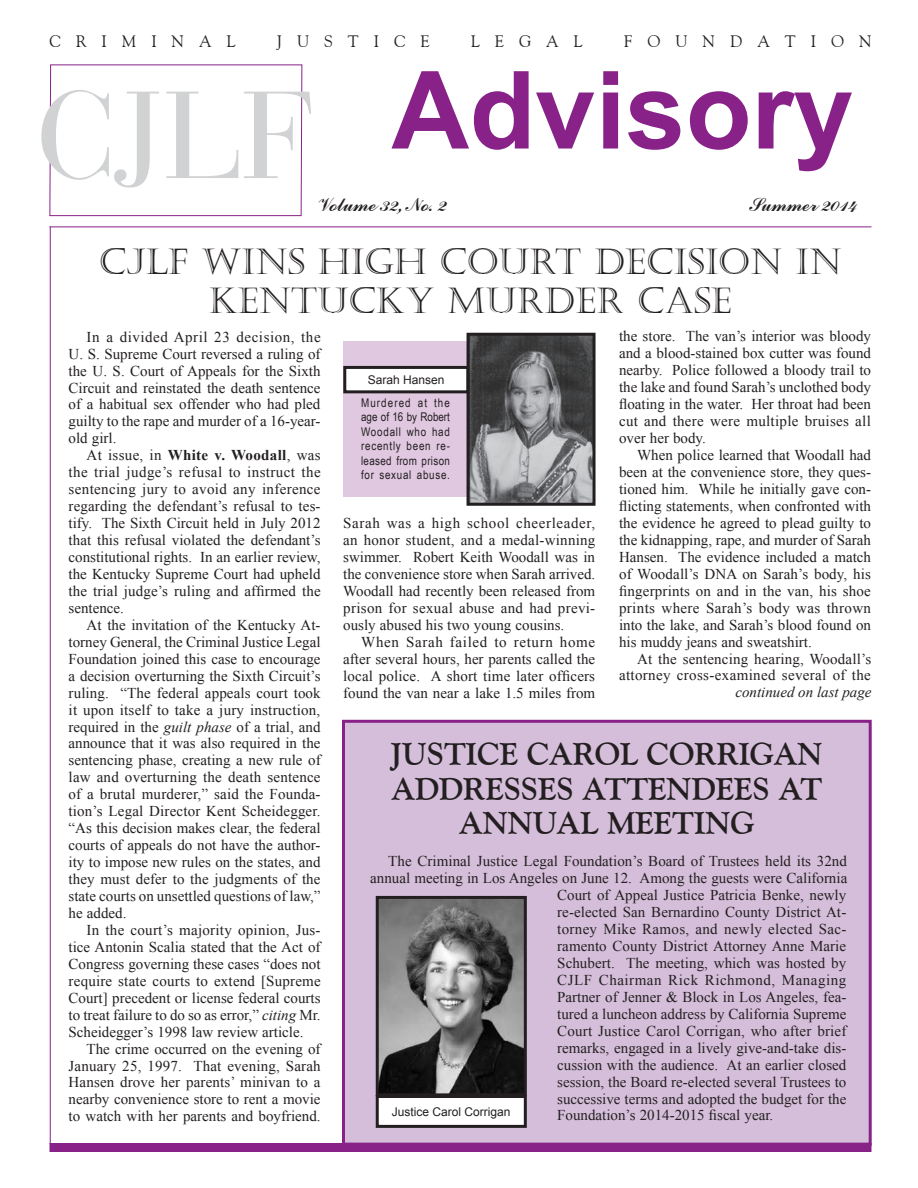
<style>
.page{position:relative;width:918px;height:1188px;background:#fff}
.page>*{position:absolute;margin:0;border:0;box-sizing:border-box;transform-origin:0 0}
.Z1-CJLF{font:130.5px "Bauer Bodoni BT";color:#d1d2d4}
.Z1-Advisory{font:700 108px "Arial";color:#828}
.HD_-_Castellar{font:36px/39.6px "Castellar";color:#231f20;text-align:center}
.HD_-_Goudy{font:700 31.5px/34.7px "Goudy Old Style BT";color:#231f20;text-align:center}
.Z1-Volume{font:21px "Commercial Script BT";color:#231f20}
.t1{font:16.5px "Goudy Old Style BT";color:#231f20}
.Body_text{font:15px/17px "Times New Roman";color:#231f20;text-align:justify}
.Body_text-2{font:15px/17px "Times New Roman";letter-spacing:.025em;color:#231f20;text-align:right}
.Body_text-3{font:15px "Times New Roman";letter-spacing:.02em;color:#231f20}
.Body_text-4{font:15px "Times New Roman";letter-spacing:.035em;color:#231f20}
.Continued_On{font:italic 15px "Times New Roman";color:#231f20}
.Caption_left{font:12px/14.4px "Arial Narrow";letter-spacing:.06em;color:#231f20;text-align:justify}
.Caption_center{font:12px "Arial";color:#231f20}
.s1{font-weight:700}
.s2{font-style:italic}
</style>
<div class="page">
<div style="left:344px;top:342px;width:123px;height:155px;background:#e1c8e1"></div>
<div style="left:342px;top:720px;width:530px;height:426px;background:#d5beda;border:3px solid #828"></div>
<svg style="left:49px;top:64px;width:254px;height:152px"></svg>
<hr style="left:50px;top:226px;width:822px;height:1px;background:#828">
<hr style="left:50px;top:226px;width:1px;height:918px;background:#828">
<div style="left:50px;top:1143px;width:822px;height:9px;background:#828"></div>
<img style="left:471px;top:337px;width:121px;height:165px">
<div style="left:467px;top:333px;width:129px;height:173px;border:3px solid #231f20"></div>
<div style="left:345px;top:367px;width:123px;height:25px;background:#fff"></div>
<div style="left:343px;top:366px;width:126px;height:27px;border:3px solid #231f20"></div>
<img style="left:380px;top:900px;width:143px;height:192px">
<div style="left:376px;top:896px;width:151px;height:200px;border:3px solid #231f20"></div>
<div style="left:377px;top:1096px;width:148px;height:30px;background:#fff"></div>
<div style="left:376px;top:1095px;width:151px;height:33px;border:3px solid #231f20"></div>
<p class="t1" style="left:50px;top:31px;width:188px">C R I M I N A L</p>
<p class="t1" style="left:277px;top:31px;width:155px">J U S T I C E</p>
<p class="t1" style="left:471px;top:31px;width:113px">L E G A L</p>
<p class="t1" style="left:624px;top:31px;width:249px">F O U N D A T I O N</p>
<p class="Z1-Advisory" style="left:392px;top:39px;width:464px">Advisory</p>
<p class="Z1-CJLF" style="left:38px;top:56px;width:280px">CJLF</p>
<p class="Z1-Volume" style="left:316px;top:193px;width:131px">Volume 32, No. 2</p>
<p class="Z1-Volume" style="left:749px;top:193px;width:110px">Summer 2014</p>
<p class="HD_-_Castellar" style="left:99px;top:242px;width:745px">CJLF WINS HIGH COURT DECISION IN<br>KENTUCKY MURDER CASE</p>
<p class="Body_text" style="left:69px;top:328px;width:254px;text-indent:18px">In a divided April 23 decision, the U. S. Supreme Court reversed a ruling of the U. S. Court of Appeals for the Sixth Circuit and reinstated the death sentence of a habitual sex offender who had pled guilty to the rape and murder of a 16-year&shy;old girl.</p>
<p class="Body_text" style="left:69px;top:447px;width:254px;text-indent:18px">At issue, in <span class="s1">White v. Woodall</span>, was the trial judge’s refusal to instruct the sentencing jury to avoid any inference regarding the defendant’s refusal to tes&shy;tify. The Sixth Circuit held in July 2012 that this refusal violated the defendant’s constitutional rights. In an earlier review, the Kentucky Supreme Court had upheld the trial judge’s ruling and affirmed the sentence.</p>
<p class="Body_text" style="left:69px;top:616px;width:254px;text-indent:18px">At the invitation of the Kentucky At&shy;torney General, the Criminal Justice Legal Foundation joined this case to encourage a decision overturning the Sixth Circuit’s ruling. “The federal appeals court took it upon itself to take a jury instruction, required in the <span class="s2">guilt phase</span> of a trial, and announce that it was also required in the sentencing phase, creating a new rule of law and overturning the death sentence of a brutal murderer,” said the Founda&shy;tion’s Legal Director Kent Scheidegger. “As this decision makes clear, the federal courts of appeals do not have the author&shy;ity to impose new rules on the states, and they must defer to the judgments of the state courts on unsettled questions of law,” he added.</p>
<p class="Body_text" style="left:69px;top:921px;width:254px;text-indent:18px">In the court’s majority opinion, Jus&shy;tice Antonin Scalia stated that the Act of Congress governing these cases “does not require state courts to extend [Supreme Court] precedent or license federal courts to treat failure to do so as error,” <span class="s2">citing</span> Mr.<br>Scheidegger’s 1998 law review article.</p>
<p class="Body_text" style="left:69px;top:1040px;width:254px;text-indent:18px">The crime occurred on the evening of January 25, 1997. That evening, Sarah Hansen drove her parents’ minivan to a nearby convenience store to rent a movie to watch with her parents and boyfriend.</p>
<p class="Body_text" style="left:619px;top:328px;width:254px">the store. The van’s interior was bloody and a blood-stained box cutter was found nearby. Police followed a bloody trail to the lake and found Sarah’s unclothed body floating in the water. Her throat had been cut and there were multiple bruises all over her body.</p>
<p class="Body_text" style="left:619px;top:446px;width:254px;text-indent:18px">When police learned that Woodall had been at the convenience store, they ques&shy;tioned him. While he initially gave con&shy;flicting statements, when confronted with the evidence he agreed to plead guilty to the kidnapping, rape, and murder of Sarah Hansen. The evidence included a match of Woodall’s DNA on Sarah’s body, his fingerprints on and in the van, his shoe prints where Sarah’s body was thrown into the lake, and Sarah’s blood found on his muddy jeans and sweatshirt.</p>
<p class="Body_text-2" style="left:619px;top:650px;width:254px">At the sentencing hearing, Woodall’s attorney cross-examined several of the</p>
<p class="Caption_center" style="left:368px;top:372px;width:78px">Sarah Hansen</p>
<p class="Caption_left" style="left:361px;top:395px;width:90px">Murdered at the age of 16 by Robert Woodall who had recently been re&shy;leased from prison for sexual abuse.</p>
<p class="Body_text" style="left:343px;top:514px;width:254px">Sarah was a high school cheerleader, an honor student, and a medal-winning swimmer. Robert Keith Woodall was in the convenience store when Sarah arrived.<br>Woodall had recently been released from prison for sexual abuse and had previ&shy;ously abused his two young cousins.</p>
<p class="Body_text" style="left:343px;top:633px;width:254px;text-indent:18px">When Sarah failed to return home after several hours, her parents called the local police. A short time later officers found the van near a lake 1.5 miles from</p>
<p class="Continued_On" style="left:735px;top:682px;width:138px">continued on last page</p>
<p class="HD_-_Goudy" style="left:391px;top:736px;width:433px">JUSTICE CAROL CORRIGAN<br>ADDRESSES ATTENDEES AT<br>ANNUAL MEETING</p>
<p class="Body_text" style="left:388px;top:852px;width:460px">The Criminal Justice Legal Foundation’s Board of Trustees held its 32nd</p>
<p class="Body_text" style="left:370px;top:869px;width:479px">annual meeting in Los Angeles on June 12. Among the guests were California</p>
<p class="Body_text" style="left:557px;top:886px;width:290px">Court of Appeal Justice Patricia Benke, newly</p>
<p class="Body_text" style="left:557px;top:903px;width:291px">re-elected San Bernardino County District At-</p>
<p class="Body_text-3" style="left:557px;top:919px;width:291px">torney Mike Ramos, and newly elected Sac-</p>
<p class="Body_text" style="left:557px;top:937px;width:290px">ramento County District Attorney Anne Marie</p>
<p class="Body_text" style="left:557px;top:954px;width:290px">Schubert. The meeting, which was hosted by</p>
<p class="Body_text-4" style="left:557px;top:970px;width:291px">CJLF Chairman Rick Richmond, Managing</p>
<p class="Body_text" style="left:557px;top:988px;width:291px">Partner of Jenner &amp; Block in Los Angeles, fea-</p>
<p class="Body_text" style="left:557px;top:1005px;width:291px">tured a luncheon address by California Supreme</p>
<p class="Body_text" style="left:557px;top:1022px;width:291px">Court Justice Carol Corrigan, who after brief</p>
<p class="Body_text" style="left:557px;top:1039px;width:291px">remarks, engaged in a lively give-and-take dis-</p>
<p class="Body_text" style="left:557px;top:1056px;width:291px">cussion with the audience. At an earlier closed</p>
<p class="Body_text" style="left:557px;top:1073px;width:291px">session, the Board re-elected several Trustees to</p>
<p class="Body_text" style="left:557px;top:1090px;width:291px">successive terms and adopted the budget for the</p>
<p class="Body_text" style="left:557px;top:1107px;width:218px">Foundation’s 2014-2015 fiscal year.</p>
<p class="Caption_center" style="left:392px;top:1104px;width:120px">Justice Carol Corrigan</p>
</div>
